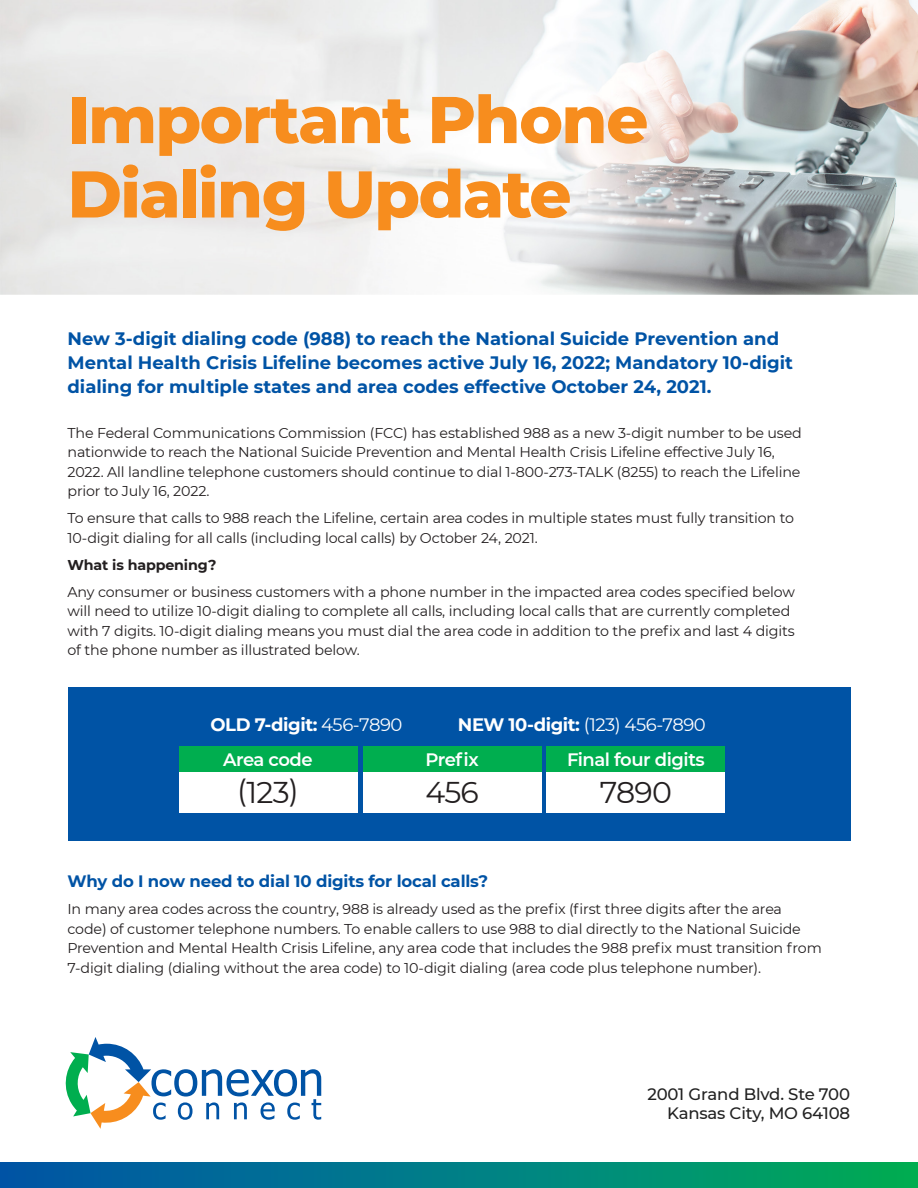
<style>
.page{position:relative;width:918px;height:1188px;background:#fff}
.page>*{position:absolute;margin:0;border:0;box-sizing:border-box;transform-origin:0 0}
.t1{font:800 65.85px/74.4px "Montserrat";letter-spacing:-.025em;color:#f78d1e}
.t2{font:30px "Montserrat";letter-spacing:-.025em;color:#231f20}
.t3{font:700 18px/24px "Montserrat";color:#0053a5}
.t4{font:600 18px "Montserrat";letter-spacing:-.025em;color:#fff}
.t5{font:18px "Montserrat";letter-spacing:-.025em;color:#fff}
.t6{font:700 18px "Montserrat";letter-spacing:-.025em;color:#fff}
.t7{font:700 16.5px "Montserrat";letter-spacing:-.01em;color:#0053a5}
.t8{font:500 16.5px/19.5px "Montserrat";letter-spacing:-.01em;color:#212121;text-align:right}
.t9{font:14.25px/19.5px "Montserrat";letter-spacing:-.01em;color:#231f20}
.t10{font:700 14.25px "Montserrat";letter-spacing:-.01em;color:#231f20}
.s1{font-weight:400}
.s2{font-weight:700}
</style>
<div class="page">
<div style="left:68px;top:688px;width:782px;height:153px;background:#0053a5"></div>
<div style="left:179px;top:746px;width:178px;height:27px;background:#00ae4f"></div>
<div style="left:179px;top:773px;width:178px;height:40px;background:#fff"></div>
<div style="left:363px;top:746px;width:179px;height:26px;background:#00ae4f"></div>
<div style="left:363px;top:772px;width:179px;height:41px;background:#fff"></div>
<div style="left:546px;top:746px;width:179px;height:26px;background:#00ae4f"></div>
<div style="left:546px;top:772px;width:179px;height:41px;background:#fff"></div>
<svg style="left:65px;top:1037px;width:256px;height:92px"></svg>
<img style="left:0;top:0;width:918px;height:294px">
<div style="left:0;top:1162px;width:918px;height:26px;background:linear-gradient(to right,#0054ac,#00ac59)"></div>
<h1 class="t1" style="left:68px;top:79px;width:583px">Important Phone<br>Dialing Update</h1>
<p class="t3" style="left:68px;top:325px;width:727px">New 3-digit dialing code (988) to reach the National Suicide Prevention and<br>Mental Health Crisis Lifeline becomes active July 16, 2022; Mandatory 10-digit dialing for multiple states and area codes effective October 24, 2021.</p>
<p class="t9" style="left:68px;top:422px;width:736px">The Federal Communications Commission (FCC) has established 988 as a new 3-digit number to be used nationwide to reach the National Suicide Prevention and Mental Health Crisis Lifeline effective July 16, 2022. All landline telephone customers should continue to dial 1-800-273-TALK (8255) to reach the Lifeline prior to July 16, 2022.</p>
<p class="t9" style="left:68px;top:508px;width:728px">To ensure that calls to 988 reach the Lifeline, certain area codes in multiple states must fully transition to<br>10-digit dialing for all calls (including local calls) by October 24, 2021.</p>
<p class="t10" style="left:68px;top:554px;width:151px">What is happening?</p>
<p class="t9" style="left:68px;top:581px;width:729px">Any consumer or business customers with a phone number in the impacted area codes specified below will need to utilize 10-digit dialing to complete all calls, including local calls that are currently completed with 7 digits. 10-digit dialing means you must dial the area code in addition to the prefix and last 4 digits of the phone number as illustrated below.</p>
<p class="t6" style="left:211px;top:712px;width:193px">OLD 7-digit: <span class="s1">456-7890</span></p>
<p class="t5" style="left:458px;top:712px;width:249px"><span class="s2">NEW 10-digit:</span> (123) 456-7890</p>
<p class="t4" style="left:223px;top:747px;width:91px">Area code</p>
<p class="t4" style="left:426px;top:746px;width:55px">Prefix</p>
<p class="t4" style="left:567px;top:746px;width:139px">Final four digits</p>
<h2 class="t2" style="left:237px;top:772px;width:63px">(123)</h2>
<h2 class="t2" style="left:425px;top:772px;width:55px">456</h2>
<h2 class="t2" style="left:600px;top:772px;width:74px">7890</h2>
<p class="t7" style="left:68px;top:869px;width:422px">Why do I now need to dial 10 digits for local calls?</p>
<p class="t9" style="left:68px;top:899px;width:756px">In many area codes across the country, 988 is already used as the prefix (first three digits after the area code) of customer telephone numbers. To enable callers to use 988 to dial directly to the National Suicide Prevention and Mental Health Crisis Lifeline, any area code that includes the 988 prefix must transition from 7-digit dialing (dialing without the area code) to 10-digit dialing (area code plus telephone number).</p>
<p class="t8" style="left:647px;top:1083px;width:204px">2001 Grand Blvd. Ste 700<br>Kansas City, MO 64108</p>
</div>
